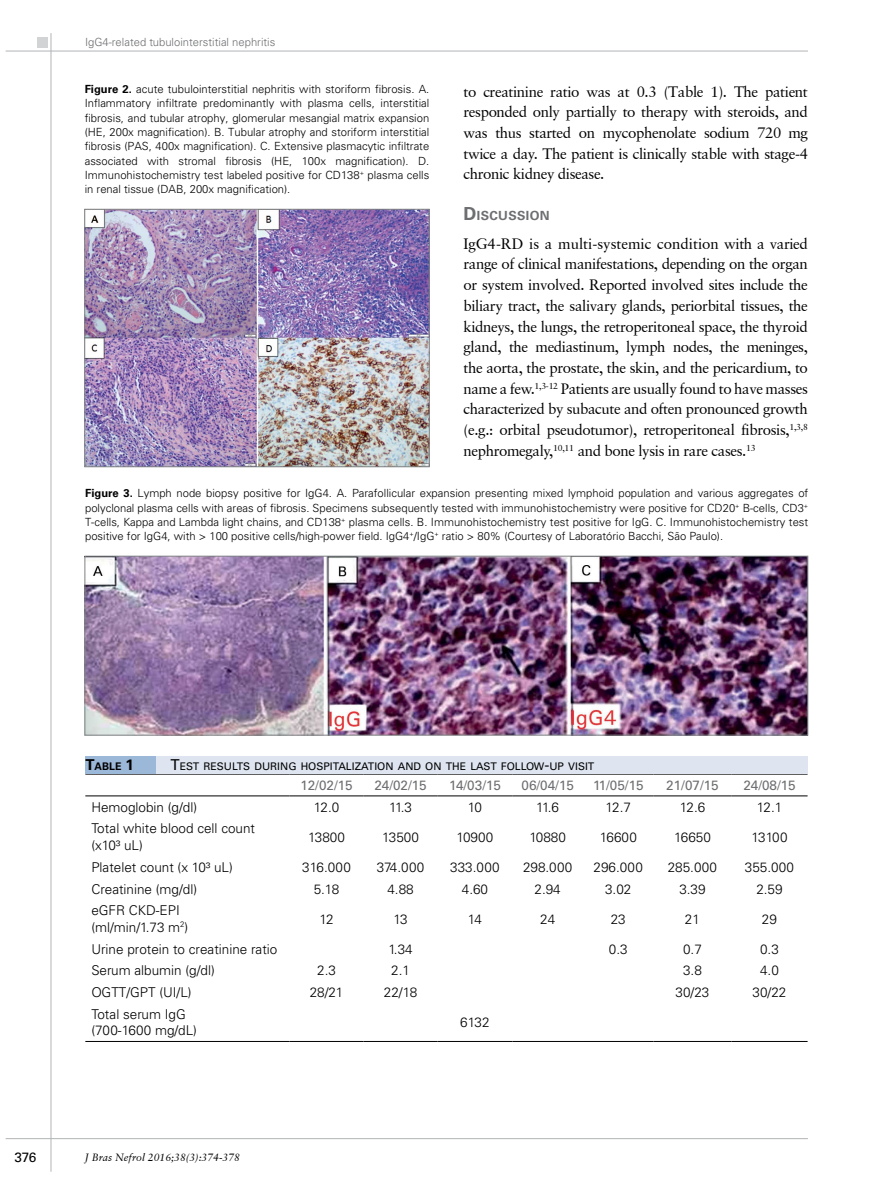
<style>
.page{position:relative;width:893px;height:1191px;background:#fff}
.page>*{position:absolute;margin:0;border:0;box-sizing:border-box;transform-origin:0 0}
.t1{font:15px/20.7px "Garamond Retrospective S Si";letter-spacing:-.025em;color:#000;text-align:justify}
.t2{font:300 13.5px/16.5px "Univers LT Std";color:#000}
.t3{font:13.5px "Univers LT Std";color:#6d6e71}
.t4{font:13.5px "Univers LT Std";color:#000}
.t5{font:700 12.6px "Univers LT Std";letter-spacing:.03em;color:#6d6e71}
.t6{font:300 11.25px/14.2px "Univers LT Std";color:#000;text-align:justify}
.t7{font:300 11.25px "Univers LT Std";color:#6d6e71}
.t8{font:10.5px "Univers LT Std";color:#000}
.t9{font:italic 10.5px "Garamond Retrospective S Si";color:#000}
.t10{font:700 10.5px "Univers LT Std";color:#000}
.s1{font-weight:700}
.s2{font-size:18px}
.s3{font-size:15px}
</style>
<div class="page">
<div style="left:37px;top:37px;width:11px;height:11px;background:#d1d3d4"></div>
<hr style="left:6px;top:51px;width:802px;height:1px;background:#b1b4b6">
<hr style="left:51px;top:33px;width:1px;height:1138px;background:#b1b4b6">
<hr style="left:6px;top:1138px;width:802px;height:1px;background:#b1b4b6">
<img style="left:87px;top:211px;width:340px;height:254px">
<div style="left:85px;top:209px;width:344px;height:258px;border:1px solid #808285"></div>
<img style="left:87px;top:558px;width:719px;height:175px">
<div style="left:85px;top:556px;width:723px;height:179px;border:1px solid #808285"></div>
<hr style="left:85px;top:1041px;width:205px;height:1px;background:#000">
<hr style="left:290px;top:1041px;width:74px;height:1px;background:#000">
<hr style="left:364px;top:1041px;width:74px;height:1px;background:#000">
<hr style="left:438px;top:1041px;width:74px;height:1px;background:#000">
<hr style="left:512px;top:1041px;width:71px;height:1px;background:#000">
<hr style="left:583px;top:1041px;width:71px;height:1px;background:#000">
<hr style="left:654px;top:1041px;width:77px;height:1px;background:#000">
<hr style="left:731px;top:1041px;width:77px;height:1px;background:#000">
<hr style="left:85px;top:774px;width:205px;height:1px;background:#000">
<hr style="left:290px;top:774px;width:74px;height:1px;background:#000">
<hr style="left:364px;top:774px;width:74px;height:1px;background:#000">
<hr style="left:438px;top:774px;width:74px;height:1px;background:#000">
<hr style="left:512px;top:774px;width:71px;height:1px;background:#000">
<hr style="left:583px;top:774px;width:71px;height:1px;background:#000">
<hr style="left:654px;top:774px;width:77px;height:1px;background:#000">
<hr style="left:731px;top:774px;width:77px;height:1px;background:#000">
<hr style="left:85px;top:795px;width:205px;height:1px;background:#000">
<hr style="left:290px;top:795px;width:74px;height:1px;background:#000">
<hr style="left:364px;top:795px;width:74px;height:1px;background:#000">
<hr style="left:438px;top:795px;width:74px;height:1px;background:#000">
<hr style="left:512px;top:795px;width:71px;height:1px;background:#000">
<hr style="left:583px;top:795px;width:71px;height:1px;background:#000">
<hr style="left:654px;top:795px;width:77px;height:1px;background:#000">
<hr style="left:731px;top:795px;width:77px;height:1px;background:#000">
<div style="left:85px;top:756px;width:723px;height:18px;background:#dee5f0"></div>
<div style="left:85px;top:756px;width:71px;height:18px;background:#9cb8d8"></div>
<p class="t7" style="left:85px;top:36px;width:192px">IgG4-related tubulointerstitial nephritis</p>
<p class="t6" style="left:85px;top:82px;width:346px"><span class="s1">Figure 2.</span> acute tubulointerstitial nephritis with storiform fibrosis. A.<br>Inflammatory infiltrate predominantly with plasma cells, interstitial fibrosis, and tubular atrophy, glomerular mesangial matrix expansion (HE, 200x magnification). B. Tubular atrophy and storiform interstitial fibrosis (PAS, 400x magnification). C. Extensive plasmacytic infiltrate associated with stromal fibrosis (HE, 100x magnification). D.<br>Immunohistochemistry test labeled positive for CD138<sup>+</sup> plasma cells in renal tissue (DAB, 200x magnification).</p>
<p class="t1" style="left:463px;top:81px;width:346px">to creatinine ratio was at 0.3 (Table 1). The patient responded only partially to therapy with steroids, and was thus started on mycophenolate sodium 720 mg twice a day. The patient is clinically stable with stage-4 chronic kidney disease.</p>
<p class="t5" style="left:463px;top:208px;width:88px"><span class="s2">D</span>ISCUSSION</p>
<p class="t1" style="left:463px;top:233px;width:346px">IgG4-RD is a multi-systemic condition with a varied range of clinical manifestations, depending on the organ or system involved. Reported involved sites include the biliary tract, the salivary glands, periorbital tissues, the kidneys, the lungs, the retroperitoneal space, the thyroid gland, the mediastinum, lymph nodes, the meninges, the aorta, the prostate, the skin, and the pericardium, to name a few.<sup>1,3-12</sup> Patients are usually found to have masses characterized by subacute and often pronounced growth (e.g.: orbital pseudotumor), retroperitoneal fibrosis,<sup>1,3,8 </sup>nephromegaly,<sup>10,11</sup> and bone lysis in rare cases.<sup>13</sup></p>
<p class="t6" style="left:85px;top:486px;width:725px"><span class="s1">Figure 3.</span> Lymph node biopsy positive for IgG4. A. Parafollicular expansion presenting mixed lymphoid population and various aggregates of polyclonal plasma cells with areas of fibrosis. Specimens subsequently tested with immunohistochemistry were positive for CD20<sup>+</sup> B-cells, CD3<sup>+ </sup>T-cells, Kappa and Lambda light chains, and CD138<sup>+</sup> plasma cells. B. Immunohistochemistry test positive for IgG. C. Immunohistochemistry test positive for IgG4, with &gt; 100 positive cells/high-power field. IgG4<sup>+</sup>/IgG<sup>+</sup> ratio &gt; 80% (Courtesy of Laboratório Bacchi, São Paulo).</p>
<p class="t4" style="left:14px;top:1149px;width:23px">376</p>
<p class="t10" style="left:85px;top:759px;width:50px"><span class="s3">T</span>ABLE <span class="s3">1</span></p>
<p class="t8" style="left:170px;top:759px;width:425px"><span class="s3">T</span>EST RESULTS DURING HOSPITALIZATION AND ON THE LAST FOLLOW<span class="s3">-</span>UP VISIT</p>
<p class="t3" style="left:300px;top:777px;width:54px">12/02/15</p>
<p class="t3" style="left:374px;top:777px;width:54px">24/02/15</p>
<p class="t3" style="left:449px;top:777px;width:53px">14/03/15</p>
<p class="t3" style="left:521px;top:777px;width:54px">06/04/15</p>
<p class="t3" style="left:593px;top:777px;width:52px">11/05/15</p>
<p class="t3" style="left:666px;top:777px;width:54px">21/07/15</p>
<p class="t3" style="left:743px;top:777px;width:54px">24/08/15</p>
<p class="t2" style="left:91px;top:798px;width:107px">Hemoglobin (g/dl)</p>
<p class="t2" style="left:314px;top:798px;width:27px">12.0</p>
<p class="t2" style="left:389px;top:798px;width:24px">11.3</p>
<p class="t2" style="left:468px;top:798px;width:15px">10</p>
<p class="t2" style="left:536px;top:798px;width:24px">11.6</p>
<p class="t2" style="left:605px;top:798px;width:27px">12.7</p>
<p class="t2" style="left:680px;top:798px;width:27px">12.6</p>
<p class="t2" style="left:757px;top:798px;width:27px">12.1</p>
<p class="t2" style="left:91px;top:820px;width:165px">Total white blood cell count (x10³ uL)</p>
<p class="t2" style="left:308px;top:828px;width:39px">13800</p>
<p class="t2" style="left:382px;top:828px;width:39px">13500</p>
<p class="t2" style="left:457px;top:828px;width:38px">10900</p>
<p class="t2" style="left:529px;top:828px;width:38px">10880</p>
<p class="t2" style="left:600px;top:828px;width:39px">16600</p>
<p class="t2" style="left:674px;top:828px;width:38px">16650</p>
<p class="t2" style="left:751px;top:828px;width:38px">13100</p>
<p class="t2" style="left:91px;top:858px;width:143px">Platelet count (x 10³ uL)</p>
<p class="t2" style="left:302px;top:858px;width:50px">316.000</p>
<p class="t2" style="left:377px;top:858px;width:49px">374.000</p>
<p class="t2" style="left:450px;top:858px;width:51px">333.000</p>
<p class="t2" style="left:523px;top:858px;width:51px">298.000</p>
<p class="t2" style="left:594px;top:858px;width:51px">296.000</p>
<p class="t2" style="left:668px;top:858px;width:51px">285.000</p>
<p class="t2" style="left:745px;top:858px;width:51px">355.000</p>
<p class="t2" style="left:91px;top:880px;width:107px">Creatinine (mg/dl)</p>
<p class="t2" style="left:314px;top:880px;width:27px">5.18</p>
<p class="t2" style="left:387px;top:880px;width:28px">4.88</p>
<p class="t2" style="left:462px;top:880px;width:28px">4.60</p>
<p class="t2" style="left:535px;top:880px;width:28px">2.94</p>
<p class="t2" style="left:605px;top:880px;width:28px">3.02</p>
<p class="t2" style="left:679px;top:880px;width:28px">3.39</p>
<p class="t2" style="left:756px;top:880px;width:28px">2.59</p>
<p class="t2" style="left:91px;top:902px;width:99px">eGFR CKD-EPI (ml/min/1.73 m<sup>2</sup>)</p>
<p class="t2" style="left:319px;top:910px;width:16px">12</p>
<p class="t2" style="left:393px;top:910px;width:16px">13</p>
<p class="t2" style="left:468px;top:910px;width:16px">14</p>
<p class="t2" style="left:540px;top:910px;width:17px">24</p>
<p class="t2" style="left:611px;top:910px;width:17px">23</p>
<p class="t2" style="left:685px;top:910px;width:17px">21</p>
<p class="t2" style="left:762px;top:910px;width:17px">29</p>
<p class="t2" style="left:91px;top:940px;width:188px">Urine protein to creatinine ratio</p>
<p class="t2" style="left:388px;top:940px;width:26px">1.34</p>
<p class="t2" style="left:609px;top:940px;width:20px">0.3</p>
<p class="t2" style="left:683px;top:940px;width:20px">0.7</p>
<p class="t2" style="left:760px;top:940px;width:20px">0.3</p>
<p class="t2" style="left:91px;top:962px;width:125px">Serum albumin (g/dl)</p>
<p class="t2" style="left:317px;top:962px;width:20px">2.3</p>
<p class="t2" style="left:391px;top:962px;width:20px">2.1</p>
<p class="t2" style="left:683px;top:962px;width:20px">3.8</p>
<p class="t2" style="left:760px;top:962px;width:20px">4.0</p>
<p class="t2" style="left:91px;top:984px;width:102px">OGTT/GPT (UI/L)</p>
<p class="t2" style="left:310px;top:984px;width:35px">28/21</p>
<p class="t2" style="left:384px;top:984px;width:35px">22/18</p>
<p class="t2" style="left:676px;top:984px;width:35px">30/23</p>
<p class="t2" style="left:753px;top:984px;width:35px">30/22</p>
<p class="t2" style="left:91px;top:1006px;width:107px">Total serum IgG (700-1600 mg/dL)</p>
<p class="t2" style="left:460px;top:1014px;width:31px">6132</p>
<p class="t9" style="left:85px;top:1151px;width:157px">J Bras Nefrol 2016;38(3):374-378</p>
</div>
